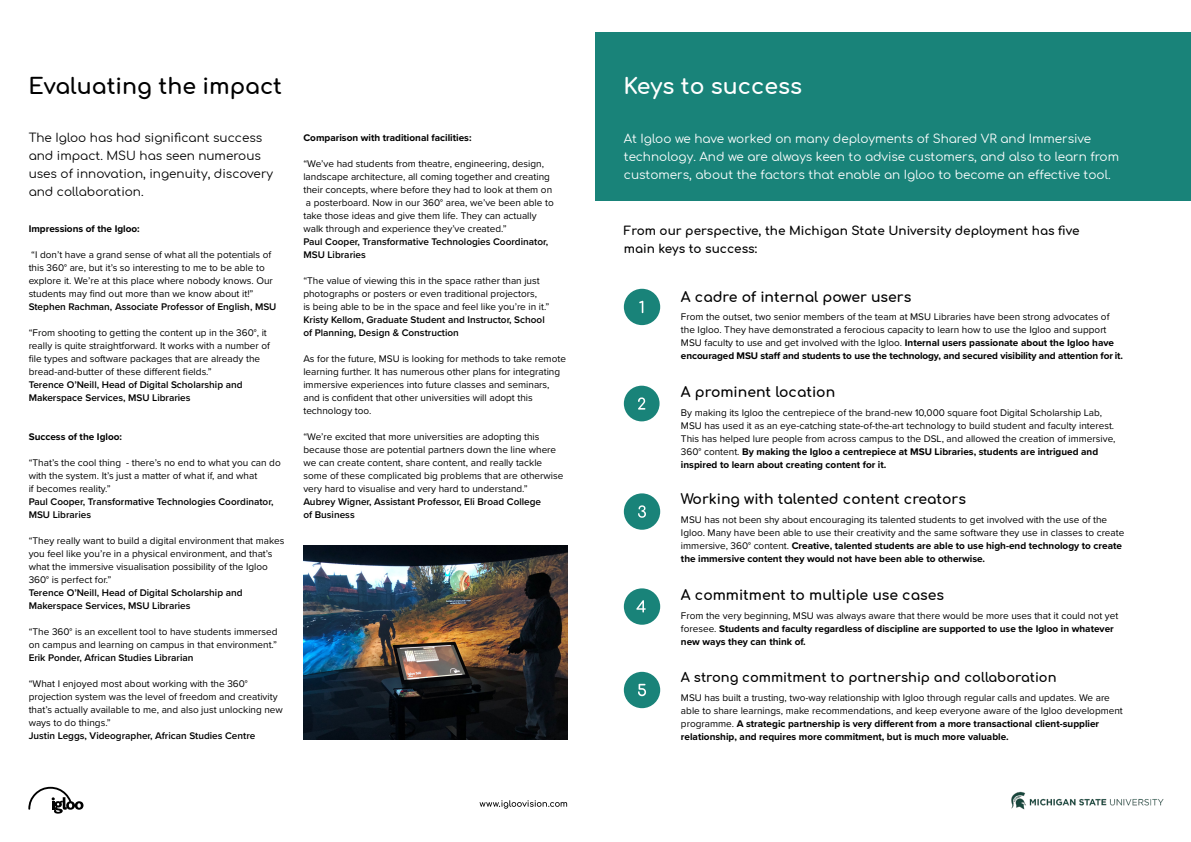
<style>
.page{position:relative;width:1191px;height:842px;background:#fff}
.page>*{position:absolute;margin:0;border:0;box-sizing:border-box;transform-origin:0 0}
.t1{font:700 22px "Comfortaa";color:#000}
.t2{font:700 22px "Comfortaa";color:#fff}
.t3{font:700 14px "Comfortaa";color:#000}
.t4{font:700 13px "Comfortaa";color:#000}
.t5{font:12px/18px "Comfortaa";color:#fff}
.t6{font:12px/18px "Comfortaa";color:#000}
.t7{font:700 12px/18px "Comfortaa";color:#000}
.t8{font:10px/13px "Proxima Nova";color:#000}
.t9{font:600 10px/13px "Proxima Nova";color:#000}
.t10{font:700 10px/13px "Proxima Nova";color:#000}
.s1{font-weight:700}
.s2{font-weight:400}
</style>
<div class="page">
<img style="left:1011px;top:791px;width:153px;height:19px">
<svg style="left:28px;top:787px;width:55px;height:27px"></svg>
<svg style="left:479px;top:800px;width:88px;height:9px"></svg>
<div style="left:595px;top:33px;width:596px;height:168px;background:#198379"></div>
<img style="left:303px;top:545px;width:264px;height:194px">
<div style="left:624px;top:289px;width:36px;height:36px;background:#198379;border-radius:50%"></div>
<svg style="left:639px;top:301px;width:4px;height:12px"></svg>
<div style="left:624px;top:386px;width:35px;height:35px;background:#198379;border-radius:50%"></div>
<svg style="left:638px;top:397px;width:7px;height:13px"></svg>
<div style="left:624px;top:493px;width:36px;height:37px;background:#198379;border-radius:50%"></div>
<svg style="left:638px;top:505px;width:8px;height:13px"></svg>
<div style="left:624px;top:588px;width:36px;height:37px;background:#198379;border-radius:50%"></div>
<svg style="left:636px;top:600px;width:10px;height:12px"></svg>
<div style="left:624px;top:672px;width:36px;height:36px;background:#198379;border-radius:50%"></div>
<svg style="left:638px;top:684px;width:8px;height:12px"></svg>
<h1 class="t1" style="left:28px;top:65px;width:255px">Evaluating the impact</h1>
<p class="t6" style="left:29px;top:127px;width:246px">The Igloo has had significant success and impact. MSU has seen numerous uses of innovation, ingenuity, discovery and collaboration.</p>
<p class="t10" style="left:29px;top:222px;width:113px">Impressions of the Igloo:</p>
<p class="t8" style="left:29px;top:248px;width:246px">“I don’t have a grand sense of what all the potentials of this 360° are, but it’s so interesting to me to be able to explore it. We’re at this place where nobody knows. Our students may find out more than we know about it!”</p>
<p class="t9" style="left:29px;top:300px;width:249px">Stephen Rachman, Associate Professor of English, MSU</p>
<p class="t8" style="left:29px;top:326px;width:243px">“From shooting to getting the content up in the 360°, it really is quite straightforward. It works with a number of file types and software packages that are already the bread-and-butter of these different fields.”</p>
<p class="t9" style="left:29px;top:378px;width:215px">Terence O’Neill, Head of Digital Scholarship and<br>Makerspace Services, MSU Libraries</p>
<p class="t10" style="left:29px;top:430px;width:95px">Success of the Igloo:</p>
<p class="t8" style="left:29px;top:456px;width:254px">“That’s the cool thing - there’s no end to what you can do with the system. It’s just a matter of what if, and what<br>if becomes reality.”</p>
<p class="t9" style="left:29px;top:495px;width:246px">Paul Cooper, Transformative Technologies Coordinator,<br>MSU Libraries</p>
<p class="t8" style="left:29px;top:534px;width:257px">“They really want to build a digital environment that makes you feel like you’re in a physical environment, and that’s what the immersive visualisation possibility of the Igloo 360° is perfect for.”</p>
<p class="t9" style="left:29px;top:586px;width:215px">Terence O’Neill, Head of Digital Scholarship and<br>Makerspace Services, MSU Libraries</p>
<p class="t8" style="left:29px;top:625px;width:250px">“The 360° is an excellent tool to have students immersed on campus and learning on campus in that environment.”</p>
<p class="t9" style="left:29px;top:651px;width:166px">Erik Ponder, African Studies Librarian</p>
<p class="t8" style="left:29px;top:677px;width:256px">“What I enjoyed most about working with the 360° projection system was the level of freedom and creativity that’s actually available to me, and also just unlocking new ways to do things.”</p>
<p class="t9" style="left:29px;top:729px;width:228px">Justin Leggs, Videographer, African Studies Centre</p>
<p class="t10" style="left:303px;top:131px;width:170px">Comparison with traditional facilities:</p>
<p class="t8" style="left:303px;top:157px;width:252px">“We’ve had students from theatre, engineering, design, landscape architecture, all coming together and creating their concepts, where before they had to look at them on a posterboard. Now in our 360° area, we’ve been able to take those ideas and give them life. They can actually walk through and experience they’ve created.”</p>
<p class="t9" style="left:303px;top:235px;width:246px">Paul Cooper, Transformative Technologies Coordinator,<br>MSU Libraries</p>
<p class="t8" style="left:303px;top:274px;width:248px">“The value of viewing this in the space rather than just photographs or posters or even traditional projectors,<br>is being able to be in the space and feel like you’re in it.”</p>
<p class="t9" style="left:303px;top:313px;width:243px">Kristy Kellom, Graduate Student and Instructor, School of Planning, Design &amp; Construction</p>
<p class="t8" style="left:303px;top:352px;width:264px">As for the future, MSU is looking for methods to take remote learning further. It has numerous other plans for integrating immersive experiences into future classes and seminars, and is confident that other universities will adopt this technology too.</p>
<p class="t8" style="left:303px;top:430px;width:261px">“We’re excited that more universities are adopting this because those are potential partners down the line where we can create content, share content, and really tackle some of these complicated big problems that are otherwise very hard to visualise and very hard to understand.”</p>
<p class="t9" style="left:303px;top:495px;width:239px">Aubrey Wigner, Assistant Professor, Eli Broad College of Business</p>
<h1 class="t2" style="left:623px;top:65px;width:180px">Keys to success</h1>
<p class="t5" style="left:624px;top:128px;width:497px">At Igloo we have worked on many deployments of Shared VR and Immersive technology. And we are always keen to advise customers, and also to learn from customers, about the factors that enable an Igloo to become an effective tool.</p>
<p class="t7" style="left:624px;top:220px;width:457px">From our perspective, the Michigan State University deployment has five main keys to success:</p>
<h2 class="t3" style="left:681px;top:284px;width:232px">A cadre of internal power users</h2>
<p class="t8" style="left:681px;top:310px;width:443px">From the outset, two senior members of the team at MSU Libraries have been strong advocates of the Igloo. They have demonstrated a ferocious capacity to learn how to use the Igloo and support MSU faculty to use and get involved with the Igloo. <span class="s1">Internal users passionate about the Igloo have encouraged MSU staff and students to use the technology, and secured visibility and attention for it.</span></p>
<h2 class="t3" style="left:681px;top:379px;width:156px">A prominent location</h2>
<p class="t8" style="left:681px;top:405px;width:436px">By making its Igloo the centrepiece of the brand-new 10,000 square foot Digital Scholarship Lab, MSU has used it as an eye-catching state-of-the-art technology to build student and faculty interest.<br>This has helped lure people from across campus to the DSL, and allowed the creation of immersive, 360° content. <span class="s1">By making the Igloo a centrepiece at MSU Libraries, students are intrigued and inspired to learn about creating content for it.</span></p>
<h2 class="t3" style="left:681px;top:486px;width:286px">Working with talented content creators</h2>
<p class="t8" style="left:681px;top:513px;width:445px">MSU has not been shy about encouraging its talented students to get involved with the use of the Igloo. Many have been able to use their creativity and the same software they use in classes to create immersive, 360° content. <span class="s1">Creative, talented students are able to use high-end technology to create the immersive content they would not have been able to otherwise.</span></p>
<h2 class="t3" style="left:681px;top:582px;width:265px">A commitment to multiple use cases</h2>
<p class="t10" style="left:681px;top:608px;width:439px"><span class="s2">From the very beginning, MSU was always aware that there would be more uses that it could not yet foresee.</span> Students and faculty regardless of discipline are supported to use the Igloo in whatever new ways they can think of.</p>
<h3 class="t4" style="left:681px;top:666px;width:377px">A strong commitment to partnership and collaboration</h3>
<p class="t8" style="left:681px;top:691px;width:443px">MSU has built a trusting, two-way relationship with Igloo through regular calls and updates. We are able to share learnings, make recommendations, and keep everyone aware of the Igloo development programme. <span class="s1">A strategic partnership is very different from a more transactional client-supplier relationship, and requires more commitment, but is much more valuable.</span></p>
</div>
